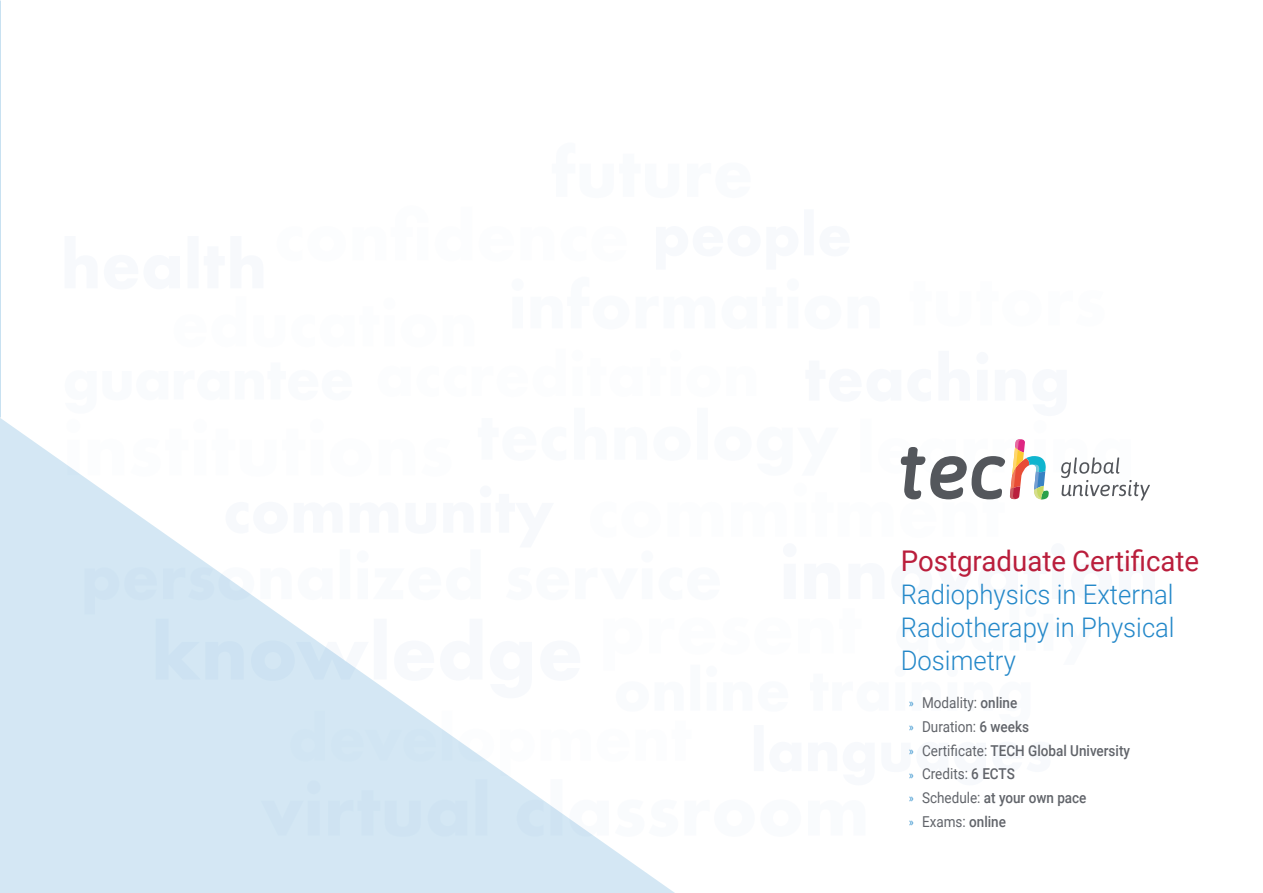
<style>
.page{position:relative;width:1263px;height:893px;background:#fff}
.page>*{position:absolute;margin:0;border:0;box-sizing:border-box;transform-origin:0 0}
.t1{font:28.5px "Roboto";color:#ba1e3c}
.t2{font:300 27px/33px "Roboto";color:#2488c9;text-align:justify;scale:.95 1}
.t3{font:500 15px/23.7px "Roboto";color:#61646a;scale:.9 1}
.s1{font-family:"Myriad Pro";font-weight:400;font-size:12px;color:#2488c9}
.s2{font-weight:400}
</style>
<div class="page">
<div style="left:0;top:418px;width:675px;height:475px;background:#d4e7f4"></div>
<svg style="left:65px;top:418px;width:1085px;height:419px"></svg>
<h1 class="t1" style="left:901px;top:541px;width:300px">Postgraduate Certificate</h1>
<h2 class="t2" style="left:901px;top:577px;width:290px">Radiophysics in External Radiotherapy in Physical Dosimetry</h2>
<p class="t3" style="left:909px;top:690px;width:247px"><span class="s1">»</span> <span class="s2">Modality:</span> online<br><span class="s1">»</span> <span class="s2">Duration:</span> 6 weeks<br><span class="s1">»</span> <span class="s2">Certificate:</span> TECH Global University <span class="s1">»</span> <span class="s2">Credits:</span> 6 ECTS<br><span class="s1">»</span> <span class="s2">Schedule:</span> at your own pace<br><span class="s1">»</span> <span class="s2">Exams:</span> online</p>
</div>
